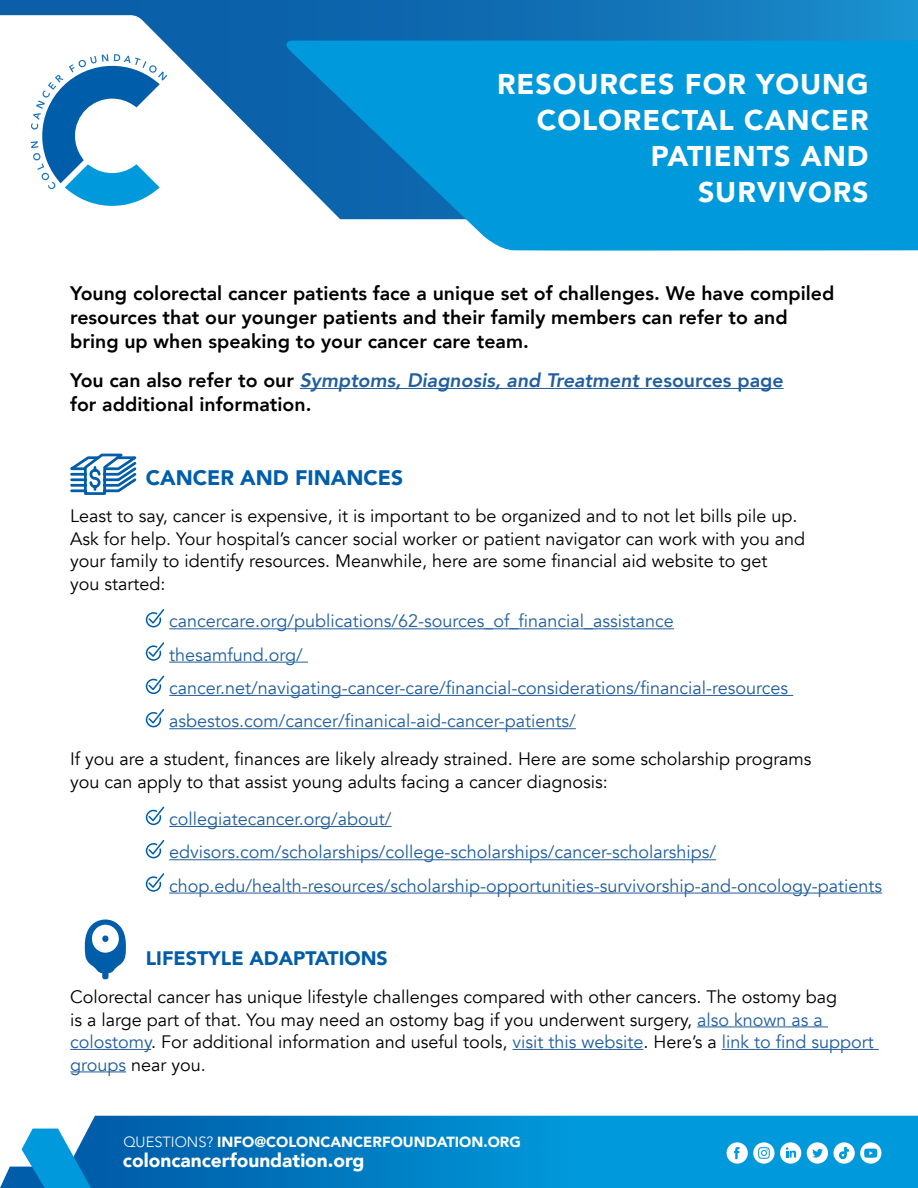
<style>
.page{position:relative;width:918px;height:1188px;background:#fff}
.page>*{position:absolute;margin:0;border:0;box-sizing:border-box;transform-origin:0 0}
.t1{font:900 28.5px/36px "Avenir";letter-spacing:.035em;color:#fff;text-align:right}
.t2{font:900 21px "Avenir";color:#005daa}
.t3{font:800 19.5px/24px "Avenir";color:#000}
.t4{font:900 19.5px "Avenir";color:#005daa}
.t5{font:900 19.05px "Avenir";color:#fff}
.t6{font:18px/22.5px "Avenir";color:#000}
.t7{font:18px/33.3px "Avenir";color:#215e9e}
.t8{font:900 14.7px "Avenir";color:#fff}
.s1{font-style:italic;color:#215e9e}
.s2{color:#215e9e}
.s3{font-family:"Avenir LT Std";font-weight:300}
</style>
<div class="page">
<svg style="left:0;top:0;width:918px;height:160px"></svg>
<svg style="left:31px;top:54px;width:136px;height:152px"></svg>
<svg style="left:281px;top:41px;width:637px;height:210px;background:#1199d8"></svg>
<svg style="left:57px;top:1116px;width:861px;height:72px;background:#0286cb"></svg>
<svg style="left:0;top:1129px;width:91px;height:59px"></svg>
<div style="left:727px;top:1142px;width:21px;height:22px;background:#fff;border-radius:50%"></div>
<svg style="left:734px;top:1147px;width:6px;height:12px"></svg>
<svg style="left:753px;top:1142px;width:22px;height:22px"></svg>
<svg style="left:758px;top:1147px;width:12px;height:12px"></svg>
<div style="left:780px;top:1142px;width:21px;height:22px;background:#fff;border-radius:50%"></div>
<svg style="left:786px;top:1147px;width:10px;height:11px"></svg>
<div style="left:807px;top:1142px;width:21px;height:22px;background:#fff;border-radius:50%"></div>
<svg style="left:812px;top:1149px;width:11px;height:9px"></svg>
<div style="left:834px;top:1142px;width:21px;height:22px;background:#fff;border-radius:50%"></div>
<svg style="left:860px;top:1142px;width:21px;height:22px"></svg>
<svg style="left:839px;top:1147px;width:10px;height:12px"></svg>
<svg style="left:864px;top:1149px;width:13px;height:9px"></svg>
<hr style="left:300px;top:388px;width:484px;height:1px;background:#215e9e">
<hr style="left:169px;top:628px;width:505px;height:1px;background:#215e9e">
<hr style="left:169px;top:662px;width:139px;height:1px;background:#215e9e">
<hr style="left:169px;top:695px;width:624px;height:1px;background:#215e9e">
<hr style="left:169px;top:728px;width:407px;height:1px;background:#215e9e">
<hr style="left:169px;top:826px;width:223px;height:1px;background:#215e9e">
<hr style="left:169px;top:859px;width:547px;height:1px;background:#215e9e">
<hr style="left:169px;top:893px;width:713px;height:1px;background:#215e9e">
<hr style="left:697px;top:1026px;width:131px;height:1px;background:#215e9e">
<hr style="left:70px;top:1049px;width:81px;height:1px;background:#215e9e">
<hr style="left:512px;top:1049px;width:131px;height:1px;background:#215e9e">
<hr style="left:722px;top:1049px;width:157px;height:1px;background:#215e9e">
<hr style="left:70px;top:1071px;width:56px;height:1px;background:#215e9e">
<svg style="left:146px;top:609px;width:18px;height:18px"></svg>
<svg style="left:146px;top:642px;width:18px;height:19px"></svg>
<svg style="left:146px;top:676px;width:18px;height:18px"></svg>
<svg style="left:146px;top:709px;width:18px;height:18px"></svg>
<svg style="left:146px;top:807px;width:18px;height:18px"></svg>
<svg style="left:146px;top:840px;width:18px;height:18px"></svg>
<svg style="left:146px;top:873px;width:18px;height:19px"></svg>
<svg style="left:70px;top:453px;width:67px;height:42px"></svg>
<svg style="left:84px;top:919px;width:42px;height:60px"></svg>
<div style="left:102px;top:935px;width:7px;height:7px;background:#005daa;border-radius:50%"></div>
<h1 class="t1" style="left:497px;top:65px;width:373px">RESOURCES FOR YOUNG<br>COLORECTAL CANCER<br>PATIENTS AND<br>SURVIVORS</h1>
<p class="t3" style="left:70px;top:281px;width:766px">Young colorectal cancer patients face a unique set of challenges. We have compiled resources that our younger patients and their family members can refer to and bring up when speaking to your cancer care team.</p>
<p class="t3" style="left:70px;top:368px;width:715px">You can also refer to our <span class="s1">Symptoms, Diagnosis, and Treatment</span> <span class="s2">resources page </span>for additional information.</p>
<p class="t2" style="left:146px;top:459px;width:259px">CANCER AND FINANCES</p>
<p class="t6" style="left:70px;top:505px;width:736px">Least to say, cancer is expensive, it is important to be organized and to not let bills pile up.<br>Ask for help. Your hospital’s cancer social worker or patient navigator can work with you and your family to identify resources. Meanwhile, here are some financial aid website to get<br>you started:</p>
<p class="t7" style="left:169px;top:605px;width:621px">cancercare.org/publications/62-sources_of_financial_assistance thesamfund.org/ cancer.net/navigating-cancer-care/financial-considerations/financial-resources asbestos.com/cancer/finanical-aid-cancer-patients/</p>
<p class="t6" style="left:70px;top:748px;width:743px">If you are a student, finances are likely already strained. Here are some scholarship programs you can apply to that assist young adults facing a cancer diagnosis:</p>
<p class="t7" style="left:169px;top:803px;width:714px">collegiatecancer.org/about/ edvisors.com/scholarships/college-scholarships/cancer-scholarships/ chop.edu/health-resources/scholarship-opportunities-survivorship-and-oncology-patients</p>
<p class="t4" style="left:146px;top:942px;width:243px">LIFESTYLE ADAPTATIONS</p>
<p class="t6" style="left:70px;top:986px;width:805px">Colorectal cancer has unique lifestyle challenges compared with other cancers. The ostomy bag<br>is a large part of that. You may need an ostomy bag if you underwent surgery, <span class="s2">also known as a colostomy</span>. For additional information and useful tools, <span class="s2">visit this website</span>. Here’s a <span class="s2">link to find support groups</span> near you.</p>
<p class="t8" style="left:123px;top:1130px;width:399px"><span class="s3">QUESTIONS?</span> INFO@COLONCANCERFOUNDATION.ORG</p>
<p class="t5" style="left:123px;top:1144px;width:243px">coloncancerfoundation.org</p>
</div>
